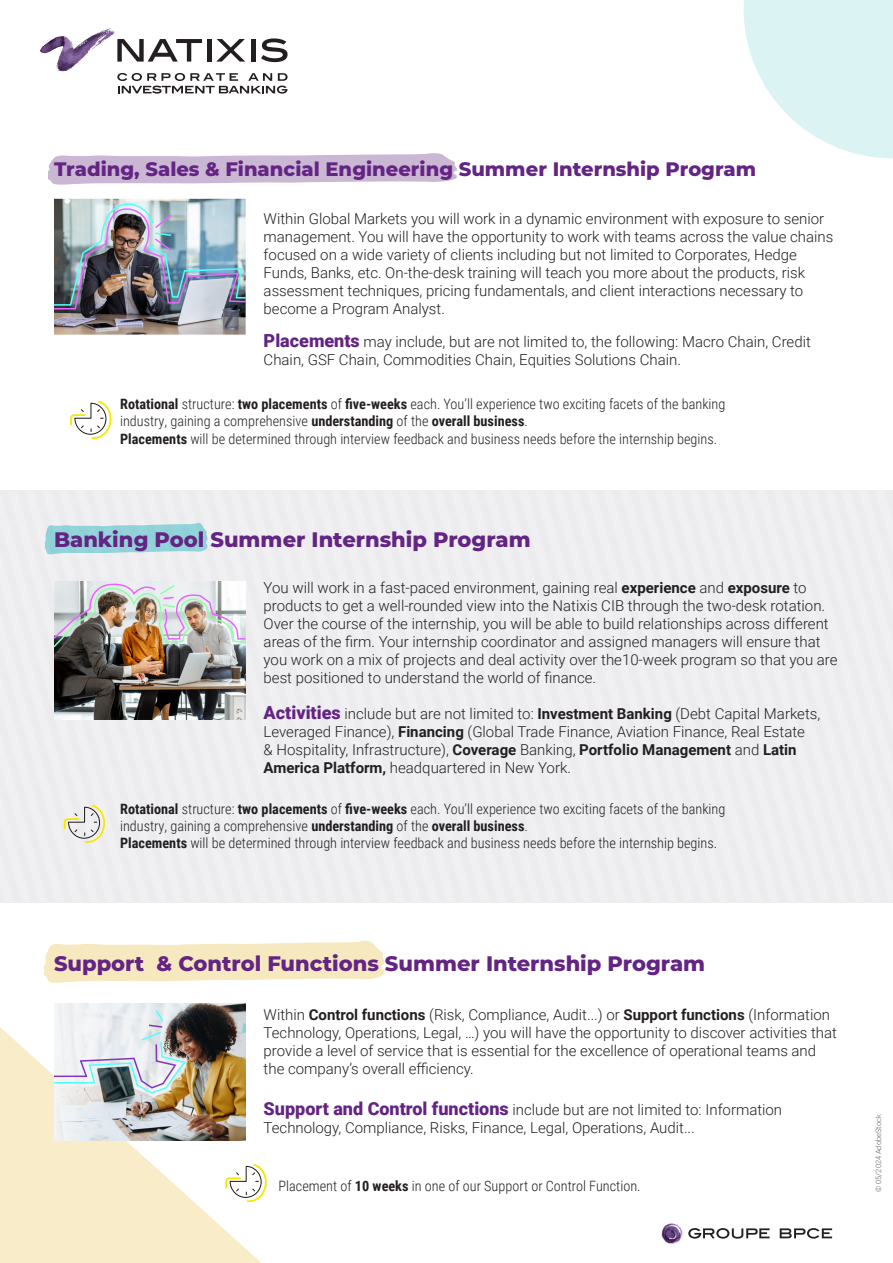
<style>
.page{position:relative;width:893px;height:1263px;background:#fff}
.page>*{position:absolute;margin:0;border:0;box-sizing:border-box;transform-origin:0 0}
.t1{font:800 21px "Montserrat";color:#642483}
.t2{font:800 19.5px "Montserrat";color:#642483}
.t3{font:300 15px/18px "Roboto";color:#231f20}
.t4{font:300 14.25px/17.1px "Roboto Condensed";color:#231f20}
.t5{font:300 7.5px "Roboto";color:#5e6367}
.s1{font-weight:900;font-size:18px;color:#642483}
.s2{font-weight:700}
</style>
<div class="page">
<div style="left:247px;top:490px;width:16px;height:412px;background:#efeff0"></div>
<div style="left:263px;top:490px;width:17px;height:412px;background:#efeff0"></div>
<div style="left:280px;top:490px;width:17px;height:412px;background:#efeff0"></div>
<div style="left:297px;top:490px;width:17px;height:412px;background:#efeff0"></div>
<div style="left:314px;top:490px;width:17px;height:412px;background:#efeff0"></div>
<div style="left:331px;top:490px;width:17px;height:412px;background:#efeff0"></div>
<div style="left:348px;top:490px;width:17px;height:412px;background:#efeff0"></div>
<div style="left:365px;top:490px;width:17px;height:412px;background:#efeff0"></div>
<div style="left:382px;top:490px;width:17px;height:412px;background:#efeff0"></div>
<div style="left:399px;top:490px;width:17px;height:412px;background:#efeff0"></div>
<div style="left:416px;top:490px;width:17px;height:412px;background:#efeff0"></div>
<div style="left:433px;top:490px;width:17px;height:412px;background:#efeff0"></div>
<div style="left:450px;top:490px;width:17px;height:412px;background:#efeff0"></div>
<div style="left:467px;top:490px;width:17px;height:412px;background:#efeff0"></div>
<div style="left:484px;top:490px;width:17px;height:412px;background:#efeff0"></div>
<div style="left:501px;top:490px;width:17px;height:412px;background:#efeff0"></div>
<div style="left:518px;top:490px;width:17px;height:412px;background:#efeff0"></div>
<div style="left:535px;top:490px;width:17px;height:412px;background:#efeff0"></div>
<div style="left:552px;top:490px;width:17px;height:412px;background:#efeff0"></div>
<div style="left:569px;top:490px;width:17px;height:412px;background:#efeff0"></div>
<div style="left:586px;top:490px;width:17px;height:412px;background:#efeff0"></div>
<div style="left:603px;top:490px;width:17px;height:412px;background:#efeff0"></div>
<div style="left:620px;top:490px;width:17px;height:412px;background:#efeff0"></div>
<div style="left:637px;top:490px;width:17px;height:412px;background:#efeff0"></div>
<div style="left:654px;top:490px;width:17px;height:412px;background:#efeff0"></div>
<div style="left:671px;top:490px;width:17px;height:412px;background:#efeff0"></div>
<div style="left:688px;top:490px;width:17px;height:412px;background:#efeff0"></div>
<div style="left:705px;top:490px;width:17px;height:412px;background:#efeff0"></div>
<div style="left:722px;top:490px;width:17px;height:412px;background:#efeff0"></div>
<div style="left:739px;top:490px;width:17px;height:412px;background:#efeff0"></div>
<div style="left:756px;top:490px;width:17px;height:412px;background:#efeff0"></div>
<div style="left:773px;top:490px;width:17px;height:412px;background:#efeff0"></div>
<div style="left:790px;top:490px;width:103px;height:412px;background:#efeff0"></div>
<svg style="left:43px;top:940px;width:342px;height:43px"></svg>
<svg style="left:49px;top:153px;width:408px;height:32px;background:#d1c2d9"></svg>
<img style="left:54px;top:199px;width:192px;height:136px">
<svg style="left:0;top:1027px;width:261px;height:236px;fill:#f8ecc9"></svg>
<img style="left:54px;top:1003px;width:192px;height:137px">
<svg style="left:744px;top:0;width:149px;height:158px"></svg>
<img style="left:661px;top:1223px;width:23px;height:21px">
<svg style="left:688px;top:1228px;width:82px;height:10px"></svg>
<svg style="left:780px;top:1228px;width:52px;height:10px"></svg>
<svg style="left:121px;top:39px;width:81px;height:23px"></svg>
<hr style="left:207px;top:39px;width:4px;height:23px;background:#231f20">
<svg style="left:216px;top:39px;width:29px;height:23px"></svg>
<hr style="left:251px;top:39px;width:4px;height:23px;background:#231f20">
<svg style="left:261px;top:38px;width:27px;height:24px"></svg>
<img style="left:39px;top:28px;width:82px;height:44px">
<svg style="left:117px;top:73px;width:171px;height:21px"></svg>
<svg style="left:70px;top:400px;width:42px;height:40px"></svg>
<svg style="left:224px;top:1163px;width:43px;height:40px"></svg>
<img style="left:52px;top:1009px;width:135px;height:85px">
<img style="left:54px;top:204px;width:192px;height:106px">
<svg style="left:0;top:490px;width:247px;height:412px"></svg>
<p class="t2" style="left:54px;top:155px;width:704px">Trading, Sales &amp; Financial Engineering Summer Internship Program</p>
<p class="t3" style="left:264px;top:209px;width:571px">Within Global Markets you will work in a dynamic environment with exposure to senior management. You will have the opportunity to work with teams across the value chains focused on a wide variety of clients including but not limited to Corporates, Hedge Funds, Banks, etc. On-the-desk training will teach you more about the products, risk assessment techniques, pricing fundamentals, and client interactions necessary to become a Program Analyst.</p>
<p class="t3" style="left:264px;top:332px;width:549px"><span class="s1">Placements</span> may include, but are not limited to, the following: Macro Chain, Credit<br>Chain, GSF Chain, Commodities Chain, Equities Solutions Chain.</p>
<p class="t4" style="left:120px;top:395px;width:607px"><span class="s2">Rotational</span> structure: <span class="s2">two placements</span> of <span class="s2">five-weeks</span> each. You’ll experience two exciting facets of the banking industry, gaining a comprehensive <span class="s2">understanding</span> of the <span class="s2">overall business</span>.</p>
<p class="t4" style="left:120px;top:429px;width:599px"><span class="s2">Placements</span> will be determined through interview feedback and business needs before the internship begins.</p>
<p class="t1" style="left:54px;top:524px;width:478px">Banking Pool Summer Internship Program</p>
<p class="t3" style="left:264px;top:578px;width:563px">You will work in a fast-paced environment, gaining real <span class="s2">experience</span> and <span class="s2">exposure</span> to products to get a well-rounded view into the Natixis CIB through the two-desk rotation.</p>
<p class="t3" style="left:264px;top:614px;width:575px">Over the course of the internship, you will be able to build relationships across different areas of the firm. Your internship coordinator and assigned managers will ensure that you work on a mix of projects and deal activity over the10-week program so that you are best positioned to understand the world of finance.</p>
<p class="t3" style="left:264px;top:704px;width:558px"><span class="s1">Activities</span> include but are not limited to: <span class="s2">Investment Banking</span> (Debt Capital Markets, Leveraged Finance), <span class="s2">Financing</span> (Global Trade Finance, Aviation Finance, Real Estate<br>&amp; Hospitality, Infrastructure), <span class="s2">Coverage</span> Banking, <span class="s2">Portfolio Management</span> and <span class="s2">Latin America Platform,</span> headquartered in New York.</p>
<p class="t4" style="left:120px;top:799px;width:607px"><span class="s2">Rotational</span> structure: <span class="s2">two placements</span> of <span class="s2">five-weeks</span> each. You’ll experience two exciting facets of the banking industry, gaining a comprehensive <span class="s2">understanding</span> of the <span class="s2">overall business</span>.</p>
<p class="t4" style="left:120px;top:834px;width:599px"><span class="s2">Placements</span> will be determined through interview feedback and business needs before the internship begins.</p>
<p class="t1" style="left:54px;top:948px;width:653px">Support &amp; Control Functions Summer Internship Program</p>
<p class="t3" style="left:264px;top:1005px;width:568px">Within <span class="s2">Control functions</span> (Risk, Compliance, Audit...) or <span class="s2">Support functions</span> (Information</p>
<p class="t3" style="left:264px;top:1023px;width:575px">Technology, Operations, Legal, …) you will have the opportunity to discover activities that</p>
<p class="t3" style="left:264px;top:1041px;width:554px">provide a level of service that is essential for the excellence of operational teams and</p>
<p class="t3" style="left:264px;top:1059px;width:211px">the company’s overall efficiency.</p>
<p class="t3" style="left:264px;top:1100px;width:520px"><span class="s1">Support and Control functions</span> include but are not limited to: Information<br>Technology, Compliance, Risks, Finance, Legal, Operations, Audit...</p>
<p class="t4" style="left:279px;top:1176px;width:364px">Placement of <span class="s2">10 weeks</span> in one of our Support or Control Function.</p>
<p class="t5" style="left:873px;top:1192px;width:79px;rotate:-90deg">© 05/2024 AdobeStock</p>
</div>
